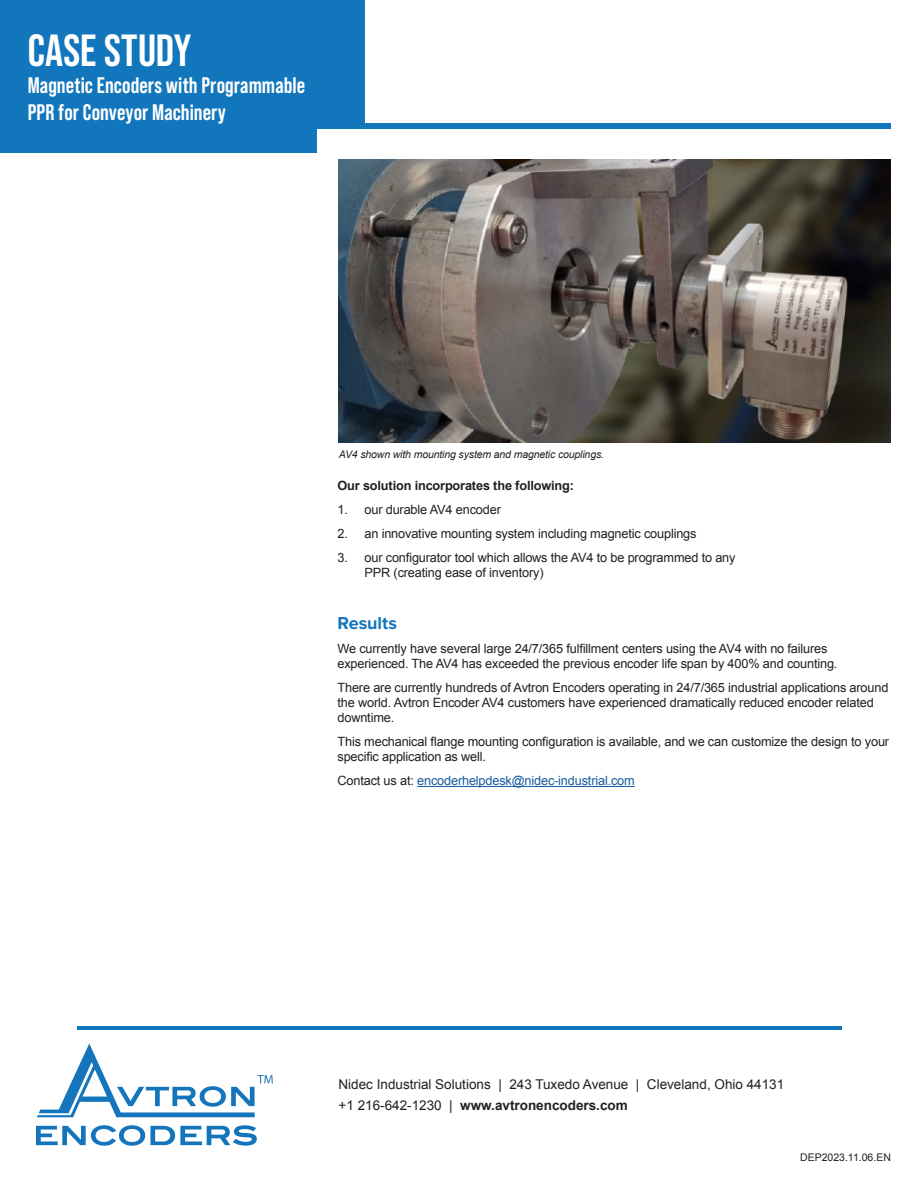
<style>
.page{position:relative;width:918px;height:1188px;background:#fff}
.page>*{position:absolute;margin:0;border:0;box-sizing:border-box;transform-origin:0 0}
.body_text{font:700 45px "Bebas Neue Pro";letter-spacing:.005em;color:#fff}
.body_text-2{font:700 22.5px/27px "Bebas Neue Pro";letter-spacing:.005em;color:#fff}
.body_text-3{font:700 18px "Proxima Nova";letter-spacing:-.005em;color:#1276bc}
.Subtitle{font:13.5px "Arial";color:#231f20}
.chart{font:700 13.5px "Arial";color:#231f20}
.body_text-4{font:12.75px/15.3px "Arial";letter-spacing:-.015em;color:#231f20}
.body_text-5{font:12.75px "Arial";letter-spacing:-.015em;color:#175d9e}
.body_text-6{font:700 12.75px "Arial";letter-spacing:-.015em;color:#231f20}
.body_text-7{font:italic 10.5px "Arial";letter-spacing:-.015em;color:#231f20}
.t1{font:10.5px "Arial";color:#231f20}
.s1{color:#231f20}
.s2{font-weight:400}
</style>
<div class="page">
<div style="left:0;top:0;width:364px;height:152px;background:#1276bc"></div>
<div style="left:317px;top:128px;width:601px;height:1060px;background:#fff"></div>
<svg style="left:36px;top:1125px;width:221px;height:21px"></svg>
<svg style="left:37px;top:1043px;width:236px;height:74px"></svg>
<hr style="left:77px;top:1027px;width:765px;height:3px;background:#1276bc">
<div style="left:313px;top:123px;width:578px;height:5px;background:#1276bc"></div>
<hr style="left:417px;top:786px;width:218px;height:1px;background:#175d9e">
<img style="left:339px;top:159px;width:552px;height:283px">
<p class="body_text" style="left:28px;top:25px;width:165px">CASE STUDY</p>
<p class="body_text-2" style="left:28px;top:71px;width:279px">Magnetic Encoders with Programmable<br>PPR for Conveyor Machinery</p>
<p class="body_text-7" style="left:339px;top:447px;width:267px">AV4 shown with mounting system and magnetic couplings.</p>
<p class="body_text-6" style="left:338px;top:477px;width:238px">Our solution incorporates the following:</p>
<p class="body_text-4" style="left:338px;top:502px;width:165px">1. our durable AV4 encoder</p>
<p class="body_text-4" style="left:338px;top:526px;width:361px">2. an innovative mounting system including magnetic couplings</p>
<p class="body_text-4" style="left:364px;top:550px;width:373px;text-indent:-27px">3. our configurator tool which allows the AV4 to be programmed to any<br>PPR (creating ease of inventory)</p>
<p class="body_text-3" style="left:338px;top:609px;width:61px">Results</p>
<p class="body_text-4" style="left:338px;top:641px;width:501px">We currently have several large 24/7/365 fulfillment centers using the AV4 with no failures experienced. The AV4 has exceeded the previous encoder life span by 400% and counting.</p>
<p class="body_text-4" style="left:338px;top:680px;width:553px">There are currently hundreds of Avtron Encoders operating in 24/7/365 industrial applications around the world. Avtron Encoder AV4 customers have experienced dramatically reduced encoder related downtime.</p>
<p class="body_text-4" style="left:338px;top:734px;width:553px">This mechanical flange mounting configuration is available, and we can customize the design to your specific application as well.</p>
<p class="body_text-5" style="left:338px;top:772px;width:299px"><span class="s1">Contact us at:</span> encoderhelpdesk@nidec-industrial.com</p>
<p class="Subtitle" style="left:339px;top:1076px;width:447px">Nidec Industrial Solutions | 243 Tuxedo Avenue | Cleveland, Ohio 44131</p>
<p class="chart" style="left:339px;top:1096px;width:291px"><span class="s2">+1 216-642-1230 |</span> www.avtronencoders.com</p>
<p class="t1" style="left:800px;top:1150px;width:92px">DEP2023.11.06.EN</p>
</div>
